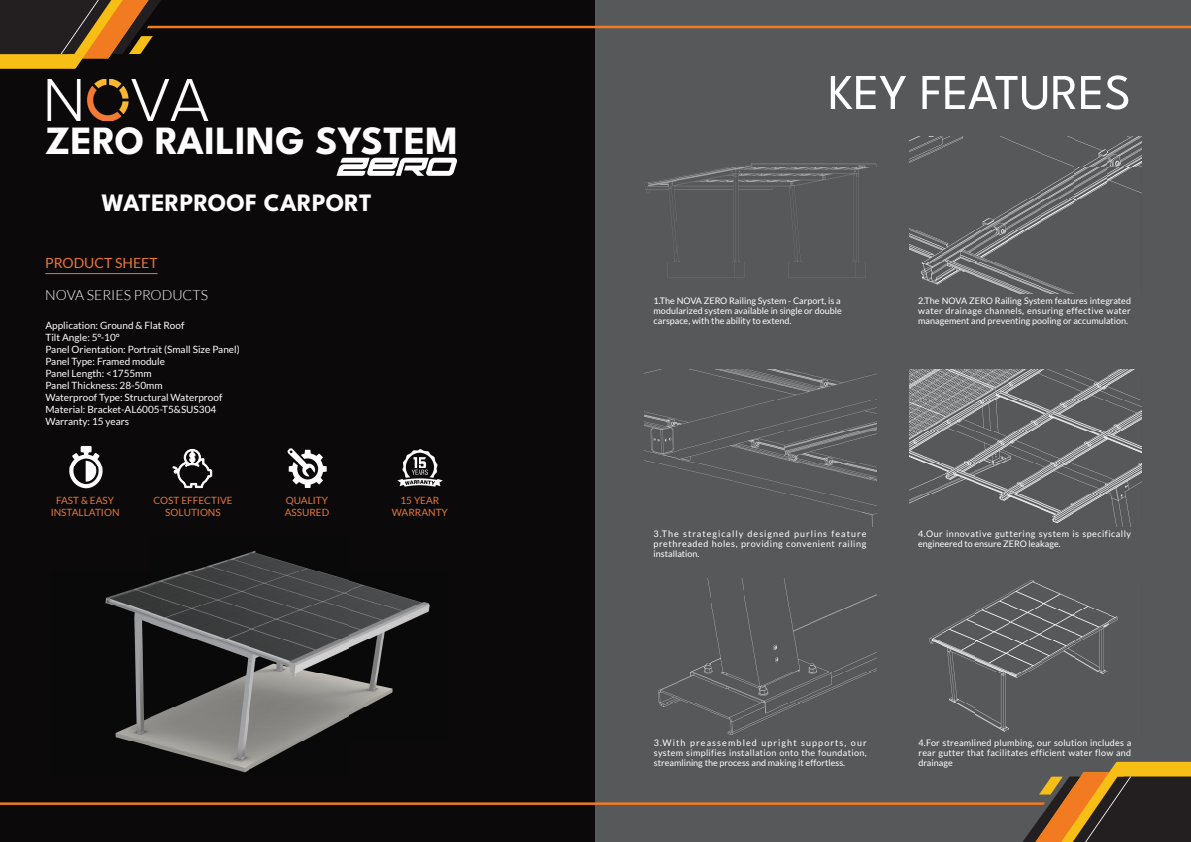
<style>
.page{position:relative;width:1191px;height:842px;background:#fff}
.page>*{position:absolute;margin:0;border:0;box-sizing:border-box;transform-origin:0 0}
.t1{font:50px "League Spartan";color:#fff}
.t2{font:700 40px "League Spartan";letter-spacing:.005em;color:#fff}
.t3{font:700 25px "League Spartan";letter-spacing:.005em;color:#fff}
.t4{font:300 14px "Lato";color:#fff}
.t5{font:14px "Lato";color:#ed7738}
.t6{font:10px/12px "Lato";color:#fff}
.t7{font:10px/12px "Lato";color:#e47739;text-align:center}
.t8{font:9px/10px "Lato";color:#fff;text-align:justify}
.t9{font:9px/10px "Lato";letter-spacing:.055em;color:#fff}
</style>
<div class="page">
<div style="left:0;top:0;width:596px;height:842px;background:#0b090a"></div>
<div style="left:596px;top:0;width:595px;height:842px;background:#57585a"></div>
<svg style="left:0;top:0;width:1191px;height:69px"></svg>
<svg style="left:0;top:762px;width:1191px;height:80px"></svg>
<img style="left:47px;top:79px;width:161px;height:42px">
<hr style="left:45px;top:273px;width:113px;height:1px;background:#ed7738">
<img style="left:51px;top:551px;width:396px;height:224px">
<img style="left:69px;top:445px;width:34px;height:44px">
<svg style="left:172px;top:449px;width:40px;height:39px"></svg>
<img style="left:287px;top:448px;width:40px;height:39px">
<img style="left:645px;top:163px;width:231px;height:115px">
<img style="left:909px;top:137px;width:232px;height:157px">
<img style="left:645px;top:369px;width:231px;height:157px">
<img style="left:658px;top:578px;width:218px;height:157px">
<img style="left:909px;top:369px;width:232px;height:157px">
<img style="left:929px;top:580px;width:189px;height:152px">
<img style="left:397px;top:449px;width:46px;height:38px">
<svg style="left:336px;top:158px;width:121px;height:18px"></svg>
<h2 class="t2" style="left:45px;top:110px;width:414px">ZERO RAILING SYSTEM</h2>
<h3 class="t3" style="left:102px;top:183px;width:272px">WATERPROOF CARPORT</h3>
<h3 class="t5" style="left:45px;top:255px;width:114px">PRODUCT SHEET</h3>
<h3 class="t4" style="left:45px;top:287px;width:164px">NOVA SERIES PRODUCTS</h3>
<p class="t6" style="left:45px;top:319px;width:196px">Application: Ground &amp; Flat Roof<br>Tilt Angle: 5°-10°<br>Panel Orientation: Portrait (Small Size Panel)<br>Panel Type: Framed module<br>Panel Length: &lt;1755mm<br>Panel Thickness: 28-50mm<br>Waterproof Type: Structural Waterproof<br>Material: Bracket-AL6005-T5&amp;SUS304<br>Warranty: 15 years</p>
<p class="t7" style="left:51px;top:494px;width:70px">FAST &amp; EASY<br>INSTALLATION</p>
<p class="t7" style="left:153px;top:494px;width:81px">COST EFFECTIVE<br>SOLUTIONS</p>
<p class="t7" style="left:285px;top:494px;width:46px;text-align:left">QUALITY<br>ASSURED</p>
<p class="t7" style="left:392px;top:494px;width:57px">15 YEAR<br>WARRANTY</p>
<h1 class="t1" style="left:828px;top:55px;width:304px">KEY FEATURES</h1>
<p class="t8" style="left:653px;top:296px;width:190px;text-align:left">1.The NOVA ZERO Railing System - Carport, is a modularized system available in single or double carspace, with the ability to extend.</p>
<p class="t8" style="left:918px;top:296px;width:214px">2.The NOVA ZERO Railing System features integrated water drainage channels, ensuring effective water management and preventing pooling or accumulation.</p>
<p class="t8" style="left:653px;top:528px;width:214px">3.The strategically designed purlins feature prethreaded holes, providing convenient railing installation.</p>
<p class="t9" style="left:918px;top:528px;width:214px">4.Our innovative guttering system is specifically engineered to ensure ZERO leakage.</p>
<p class="t8" style="left:654px;top:737px;width:214px">3.With preassembled upright supports, our system simplifies installation onto the foundation, streamlining the process and making it effortless.</p>
<p class="t8" style="left:918px;top:737px;width:214px">4.For streamlined plumbing, our solution includes a rear gutter that facilitates efficient water flow and drainage</p>
</div>
